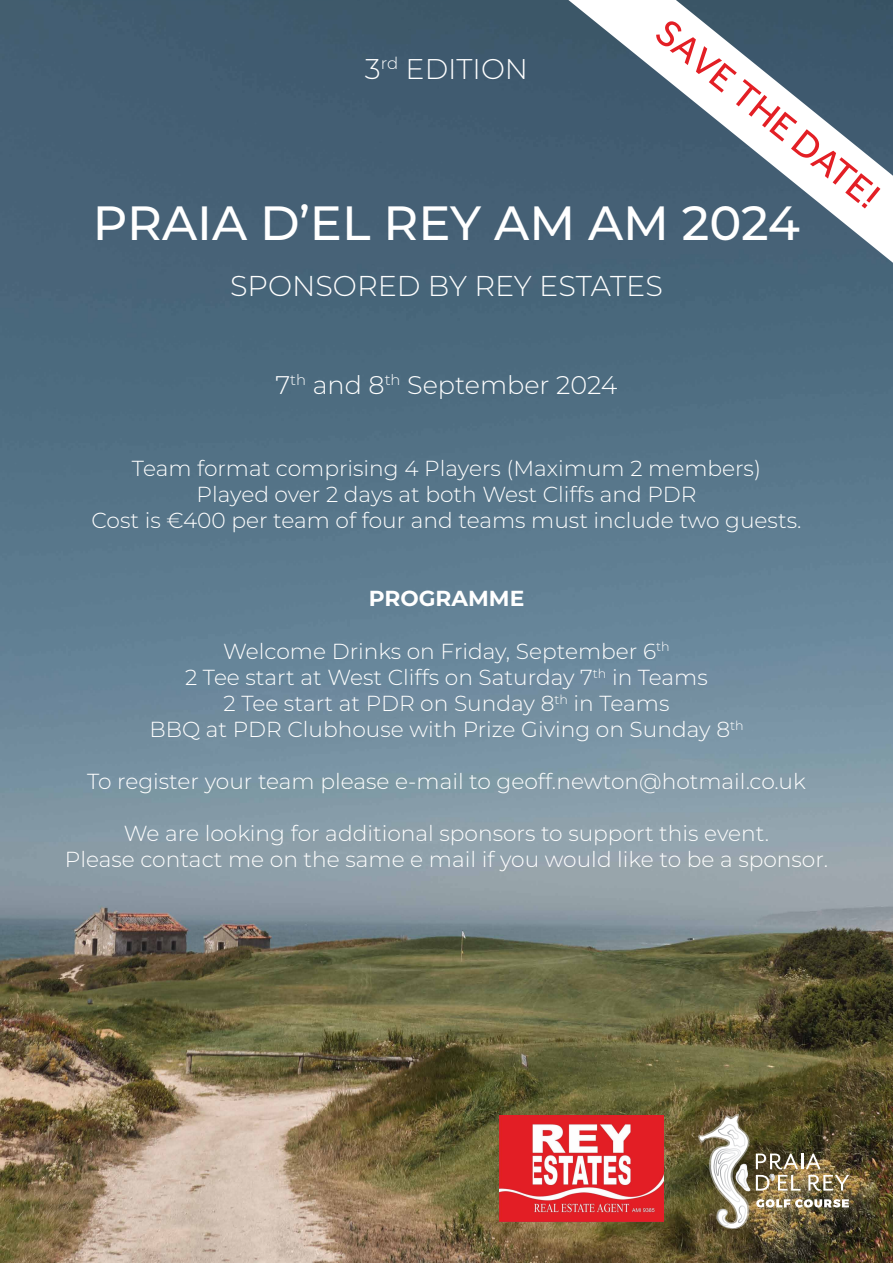
<style>
.page{position:relative;width:893px;height:1263px;background:#fff}
.page>*{position:absolute;margin:0;border:0;box-sizing:border-box;transform-origin:0 0}
.t1{font:500 48px "Montserrat";color:#fff}
.t2{font:37.5px "Effra";color:#e31f25}
.t3{font:300 28.65px "Montserrat";color:#fff}
.t4{font:300 28.5px "Montserrat";color:#fff}
.t5{font:300 25.5px "Montserrat";color:#fff}
.t6{font:300 21.75px/26.1px "Montserrat";color:#fff;text-align:center}
.t7{font:700 21.75px "Montserrat";color:#fff}
</style>
<div class="page">
<img style="left:0;top:0;width:893px;height:1263px">
<img style="left:698px;top:1114px;width:151px;height:127px">
<img style="left:499px;top:1115px;width:165px;height:107px">
<svg style="left:525px;top:0;width:368px;height:320px;fill:#456075"></svg>
<h2 class="t2" style="left:674px;top:10px;width:277px;rotate:39deg">SAVE THE DATE!</h2>
<h3 class="t4" style="left:365px;top:49px;width:165px">3<sup>rd</sup> EDITION</h3>
<h1 class="t1" style="left:93px;top:189px;width:708px">PRAIA D’EL REY AM AM 2024</h1>
<h3 class="t3" style="left:230px;top:266px;width:434px">SPONSORED BY REY ESTATES</h3>
<p class="t5" style="left:275px;top:367px;width:344px">7<sup>th</sup> and 8<sup>th</sup> September 2024</p>
<p class="t6" style="left:92px;top:454px;width:711px">Team format comprising 4 Players (Maximum 2 members)<br>Played over 2 days at both West Cliffs and PDR<br>Cost is €400 per team of four and teams must include two guests.</p>
<p class="t7" style="left:369px;top:583px;width:157px">PROGRAMME</p>
<p class="t6" style="left:149px;top:637px;width:596px">Welcome Drinks on Friday, September 6<sup>th<br></sup>2 Tee start at West Cliffs on Saturday 7<sup>th</sup> in Teams<br>2 Tee start at PDR on Sunday 8<sup>th</sup> in Teams<br>BBQ at PDR Clubhouse with Prize Giving on Sunday 8<sup>th</sup></p>
<p class="t6" style="left:87px;top:768px;width:720px">To register your team please e-mail to geoff.newton@hotmail.co.uk</p>
<p class="t6" style="left:65px;top:820px;width:765px">We are looking for additional sponsors to support this event.<br>Please contact me on the same e mail if you would like to be a sponsor.</p>
</div>
